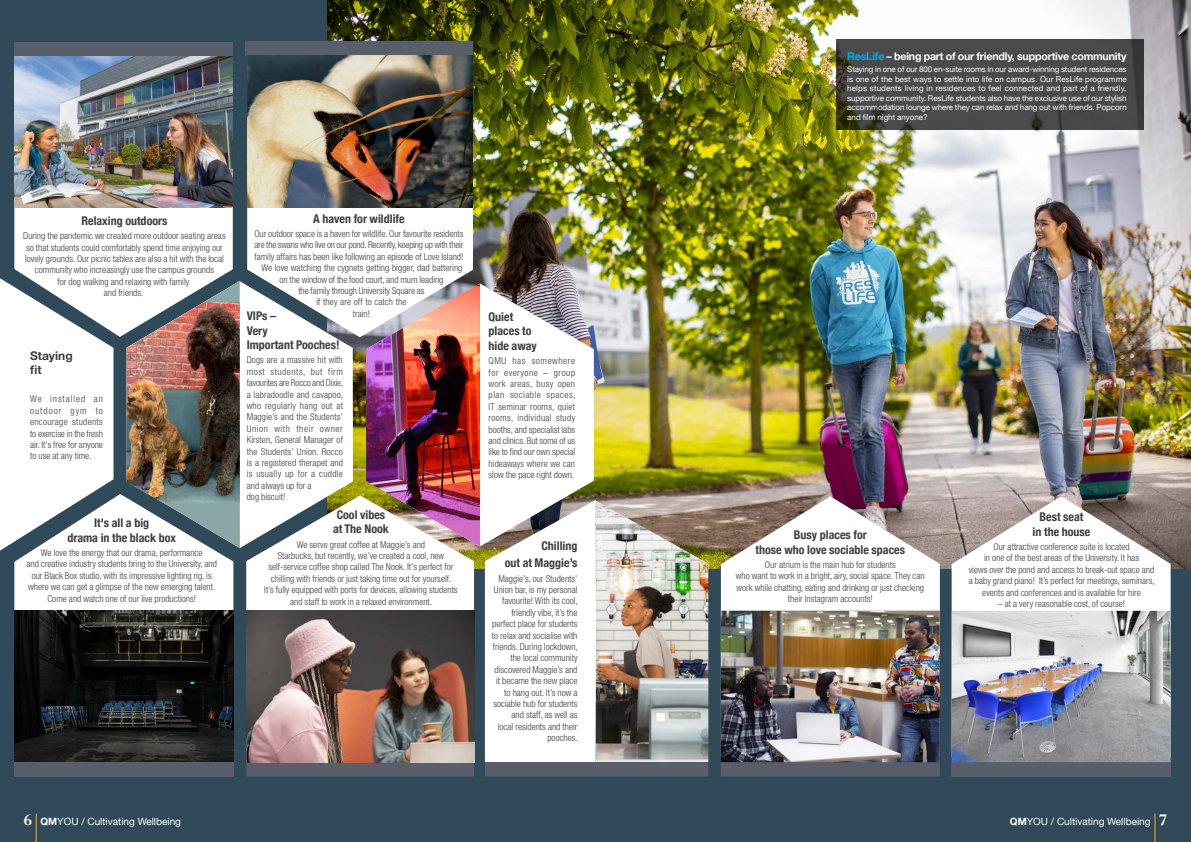
<style>
.page{position:relative;width:1191px;height:842px;background:#314a5a}
.page>*{position:absolute;margin:0;border:0;box-sizing:border-box;transform-origin:0 0}
.Body-HN-9pt-90G{font:700 condensed 12px/14.4px "Helvetica Neue";color:#3e3e3f;text-align:center}
.Body-HN-9pt-90G-2{font:700 12px/14.4px "Helvetica Neue";color:#3e3e3f}
.Body-HN-9pt-90G-3{font:700 10.6px "Helvetica Neue";letter-spacing:-.015em;color:#fff}
.t1{font:10px "Helvetica Neue";color:#fff}
.Body-HN-9pt-90G-4{font:300 condensed 9.5px/11.4px "Helvetica Neue LT Pro";color:#3e3e3f;text-align:center}
.Body-HN-9pt-90G-5{font:300 condensed 9.5px "Helvetica Neue LT Pro";letter-spacing:-.02em;color:#3e3e3f}
.Body-HN-9pt-90G-6{font:8px/9.6px "Helvetica Neue";letter-spacing:-.01em;color:#fff;text-align:justify}
.s1{color:#00aeef}
.s2{font-family:"Perpetua";font-weight:700;font-size:18px}
.s3{font-weight:700}
</style>
<div class="page">
<img style="left:327px;top:0;width:864px;height:569px">
<div style="left:247px;top:208px;width:226px;height:75px;background:#fff"></div>
<div style="left:14px;top:207px;width:219px;height:130px;background:#fff"></div>
<div style="left:245px;top:41px;width:228px;height:15px;background:#585e6a"></div>
<div style="left:14px;top:42px;width:219px;height:14px;background:#585e6a"></div>
<img style="left:247px;top:56px;width:226px;height:152px">
<img style="left:14px;top:56px;width:219px;height:151px">
<div style="left:240px;top:281px;width:113px;height:267px;background:#fff"></div>
<svg style="left:126px;top:281px;width:114px;height:267px"></svg>
<img style="left:126px;top:302px;width:114px;height:200px">
<svg style="left:0;top:278px;width:113px;height:273px;background:#eff1f2"></svg>
<svg style="left:14px;top:494px;width:219px;height:117px;background:#d7dcde"></svg>
<img style="left:14px;top:611px;width:219px;height:151px">
<div style="left:14px;top:762px;width:219px;height:14px;background:#585e6a"></div>
<div style="left:596px;top:762px;width:112px;height:14px;background:#585e6a"></div>
<svg style="left:721px;top:496px;width:219px;height:115px;background:#ddd6d4"></svg>
<img style="left:596px;top:500px;width:112px;height:262px">
<div style="left:721px;top:762px;width:219px;height:14px;background:#585e6a"></div>
<img style="left:721px;top:611px;width:219px;height:151px">
<svg style="left:951px;top:496px;width:219px;height:115px;background:#ddd9d8"></svg>
<div style="left:951px;top:762px;width:219px;height:14px;background:#585e6a"></div>
<img style="left:951px;top:611px;width:219px;height:151px">
<img style="left:246px;top:283px;width:350px;height:493px">
<div style="left:835px;top:39px;width:308px;height:90px;background:#4b4c4d"></div>
<svg style="left:36px;top:814px;width:1px;height:28px"></svg>
<svg style="left:1154px;top:814px;width:1px;height:28px"></svg>
<p class="Body-HN-9pt-90G" style="left:81px;top:213px;width:88px">Relaxing outdoors</p>
<p class="Body-HN-9pt-90G-4" style="left:23px;top:230px;width:204px">During the pandemic we created more outdoor seating areas so that students could comfortably spend time enjoying our lovely grounds. Our picnic tables are also a hit with the local community who increasingly use the campus grounds<br>for dog walking and relaxing with family<br>and friends.</p>
<p class="Body-HN-9pt-90G-2" style="left:30px;top:349px;width:44px">Staying fit</p>
<p class="Body-HN-9pt-90G-4" style="left:30px;top:393px;width:74px;text-align:justify">We installed an outdoor gym to encourage students to exercise in the fresh air. It's free for anyone to use at any time.</p>
<p class="Body-HN-9pt-90G" style="left:67px;top:515px;width:110px">It's all a big<br>drama in the black box</p>
<p class="Body-HN-9pt-90G-4" style="left:26px;top:547px;width:192px">We love the energy that our drama, performance<br>and creative industry students bring to the University, and our Black Box studio, with its impressive lighting rig, is where we can get a glimpse of the new emerging talent.<br>Come and watch one of our live productions!</p>
<p class="Body-HN-9pt-90G" style="left:313px;top:210px;width:93px">A haven for wildlife</p>
<p class="Body-HN-9pt-90G-4" style="left:254px;top:228px;width:211px">Our outdoor space is a haven for wildlife. Our favourite residents</p>
<p class="Body-HN-9pt-90G-5" style="left:254px;top:240px;width:210px">are the swans who live on our pond. Recently, keeping up with their</p>
<p class="Body-HN-9pt-90G-4" style="left:254px;top:251px;width:210px">family affairs has been like following an episode of Love Island!</p>
<p class="Body-HN-9pt-90G-4" style="left:261px;top:262px;width:202px">We love watching the cygnets getting bigger, dad battering</p>
<p class="Body-HN-9pt-90G-4" style="left:279px;top:273px;width:166px">on the window of the food court, and mum leading</p>
<p class="Body-HN-9pt-90G-4" style="left:298px;top:285px;width:128px">the family through University Square as</p>
<p class="Body-HN-9pt-90G-4" style="left:316px;top:296px;width:92px">if they are off to catch the</p>
<p class="Body-HN-9pt-90G-4" style="left:353px;top:308px;width:19px">train!</p>
<p class="Body-HN-9pt-90G" style="left:247px;top:308px;width:94px;text-align:left">VIPs –<br>Very<br>Important Pooches!</p>
<p class="Body-HN-9pt-90G-4" style="left:247px;top:354px;width:98px;text-align:left">Dogs are a massive hit with most students, but firm favourites are Rocco and Dixie, a labradoodle and cavapoo, who regularly hang out at<br>Maggie’s and the Students’<br>Union with their owner<br>Kirsten, General Manager of the Students’ Union. Rocco is a registered therapet and is usually up for a cuddle and always up for a<br>dog biscuit!</p>
<p class="Body-HN-9pt-90G" style="left:337px;top:507px;width:50px">Cool vibes</p>
<p class="Body-HN-9pt-90G" style="left:333px;top:521px;width:57px">at The Nook</p>
<p class="Body-HN-9pt-90G-4" style="left:264px;top:538px;width:195px">We serve great coffee at Maggie’s and<br>Starbucks, but recently, we’ve created a cool, new self-service coffee shop called The Nook. It's perfect for chilling with friends or just taking time out for yourself.<br>It’s fully equipped with ports for devices, allowing students and staff to work in a relaxed environment.</p>
<p class="Body-HN-9pt-90G" style="left:488px;top:309px;width:50px;text-align:left">Quiet places to hide away</p>
<p class="Body-HN-9pt-90G-4" style="left:488px;top:355px;width:88px;text-align:justify">QMU has somewhere for everyone – group work areas, busy open plan sociable spaces, IT seminar rooms, quiet rooms, individual study booths, and specialist labs and clinics. But some of us like to find our own special hideaways where we can slow the pace right down.</p>
<p class="Body-HN-9pt-90G" style="left:541px;top:538px;width:37px">Chilling</p>
<p class="Body-HN-9pt-90G" style="left:505px;top:555px;width:74px">out at Maggie’s</p>
<p class="Body-HN-9pt-90G-4" style="left:492px;top:572px;width:87px;text-align:right">Maggie’s, our Students’<br>Union bar, is my personal favourite! With its cool, friendly vibe, it’s the perfect place for students to relax and socialise with friends. During lockdown, the local community discovered Maggie’s and it became the new place to hang out. It’s now a sociable hub for students and staff, as well as<br>local residents and their pooches.</p>
<p class="Body-HN-9pt-90G-3" style="left:847px;top:48px;width:281px"><span class="s1">ResLife</span> – being part of our friendly, supportive community</p>
<p class="Body-HN-9pt-90G-6" style="left:847px;top:65px;width:281px">Staying in one of our 800 en-suite rooms in our award-winning student residences is one of the best ways to settle into life on campus. Our ResLife programme helps students living in residences to feel connected and part of a friendly, supportive community. ResLife students also have the exclusive use of our stylish accommodation lounge where they can relax and hang out with friends. Popcorn and film night anyone?</p>
<p class="Body-HN-9pt-90G" style="left:755px;top:527px;width:151px">Busy places for<br>those who love sociable spaces</p>
<p class="Body-HN-9pt-90G-4" style="left:736px;top:559px;width:190px">Our atrium is the main hub for students<br>who want to work in a bright, airy, social space. They can work while chatting, eating and drinking or just checking their Instagram accounts!</p>
<p class="Body-HN-9pt-90G" style="left:1032px;top:509px;width:59px">Best seat<br>in the house</p>
<p class="Body-HN-9pt-90G-4" style="left:968px;top:541px;width:188px">Our attractive conference suite is located<br>in one of the best areas of the University. It has<br>views over the pond and access to break-out space and a baby grand piano! It’s perfect for meetings, seminars, events and conferences and is available for hire</p>
<p class="Body-HN-9pt-90G-4" style="left:998px;top:598px;width:129px">– at a very reasonable cost, of course!</p>
<p class="t1" style="left:24px;top:814px;width:159px"><span class="s2">6</span> <span class="s3">QM</span>YOU / Cultivating Wellbeing</p>
<p class="t1" style="left:1010px;top:814px;width:159px"><span class="s3">QM</span>YOU / Cultivating Wellbeing <span class="s2">7</span></p>
</div>
